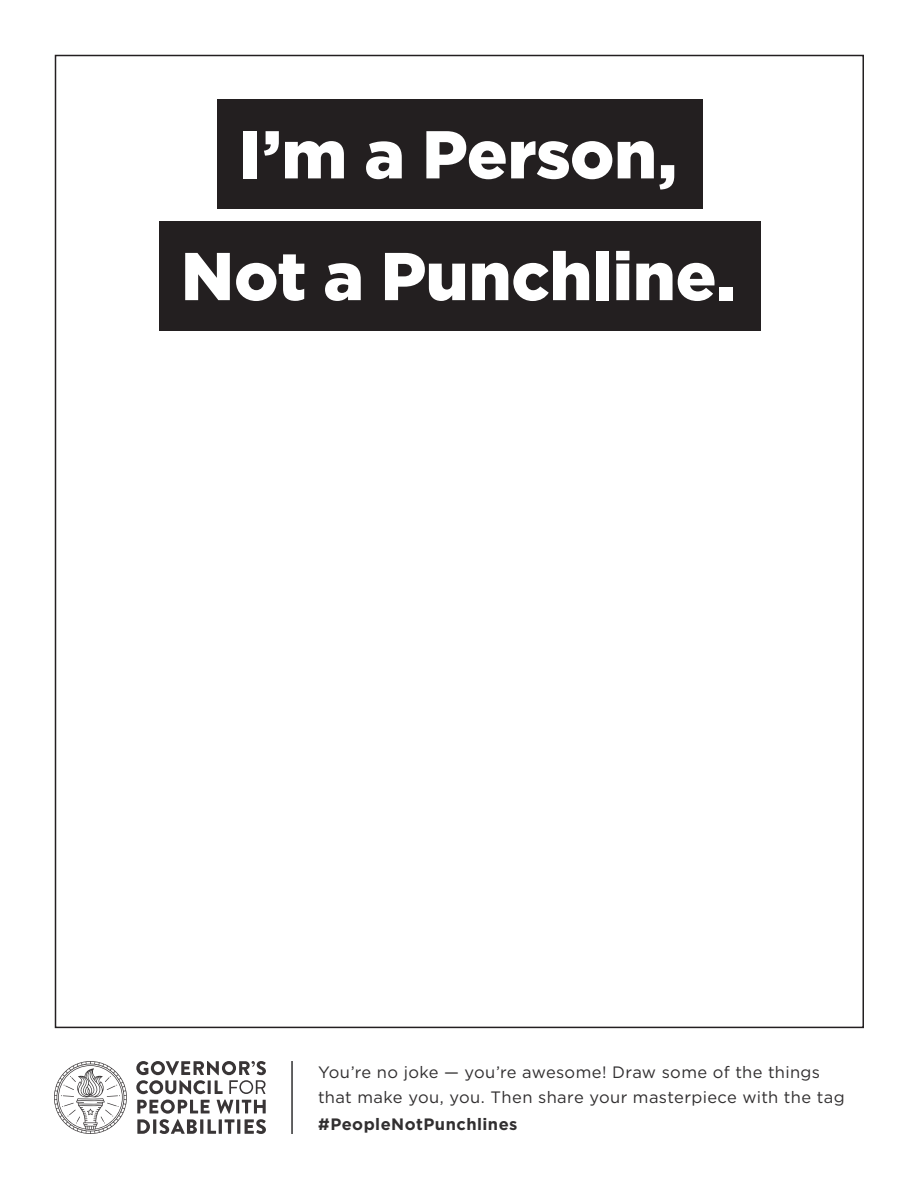
<style>
.page{position:relative;width:918px;height:1188px;background:#fff}
.page>*{position:absolute;margin:0;border:0;box-sizing:border-box;transform-origin:0 0}
.Reversed_Head-233{font:900 67.5px "Gotham HTF";color:#fff}
.t1{font:16.5px/25.5px "Gotham";letter-spacing:.02em;color:#312f30}
.t2{font:700 16.5px "Gotham";letter-spacing:.03em;color:#312f30}
</style>
<div class="page">
<svg style="left:54px;top:1061px;width:73px;height:73px"></svg>
<svg style="left:137px;top:1100px;width:129px;height:34px"></svg>
<svg style="left:136px;top:1061px;width:130px;height:33px"></svg>
<hr style="left:291px;top:1061px;width:2px;height:73px;background:#3e3e3f">
<div style="left:217px;top:99px;width:485px;height:109px;background:#231f20"></div>
<div style="left:159px;top:221px;width:601px;height:109px;background:#231f20"></div>
<p class="Reversed_Head-233" style="left:239px;top:116px;width:439px">I’m a Person,</p>
<p class="Reversed_Head-233" style="left:181px;top:237px;width:556px">Not a Punchline.</p>
<p class="t1" style="left:318px;top:1059px;width:528px">You’re no joke — you’re awesome! Draw some of the things that make you, you. Then share your masterpiece with the tag</p>
<p class="t2" style="left:318px;top:1114px;width:201px">#PeopleNotPunchlines</p>
</div>
